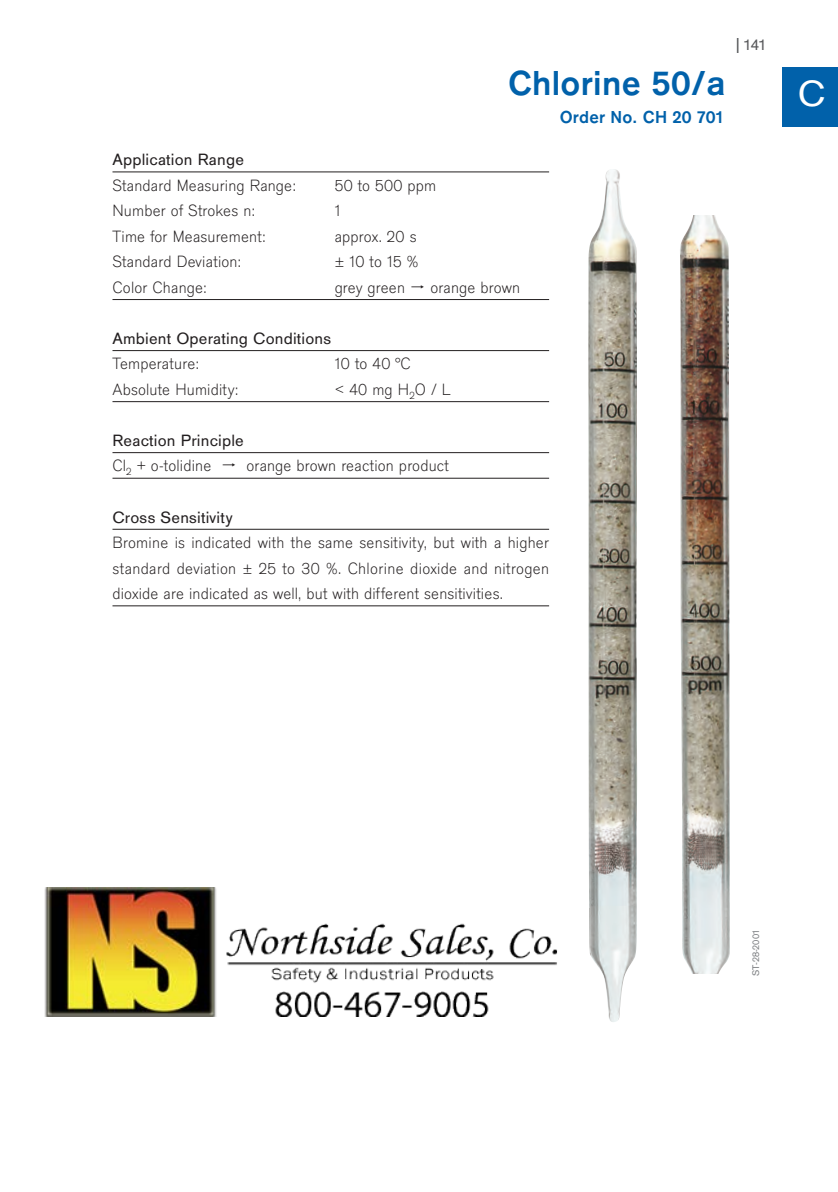
<style>
.page{position:relative;width:838px;height:1192px;background:#fff}
.page>*{position:absolute;margin:0;border:0;box-sizing:border-box;transform-origin:0 0}
.t1{font:38px "Draeger San";color:#fff}
.t2{font:700 36px "Draeger San";letter-spacing:.01em;color:#0161aa}
.t3{font:700 18px "Draeger San";letter-spacing:.01em;color:#0161aa}
.t4{font:300 17px/25.6px "Draeger San";letter-spacing:.01em;color:#231f20;text-align:justify}
.t5{font:17px/25.6px "Draeger San";letter-spacing:.01em;color:#231f20}
.t6{font:16px "Draeger San";color:#57585a}
.t7{font:10px "Draeger San";color:#808285}
.s1{font-weight:300}
.s2{font-size:18px}
</style>
<div class="page">
<div style="left:781px;top:67px;width:57px;height:60px;background:#0161aa"></div>
<img style="left:588px;top:170px;width:50px;height:852px">
<img style="left:680px;top:215px;width:50px;height:759px">
<hr style="left:112px;top:171px;width:437px;height:1px;background:#231f20">
<hr style="left:112px;top:299px;width:437px;height:1px;background:#231f20">
<hr style="left:112px;top:350px;width:437px;height:1px;background:#231f20">
<hr style="left:112px;top:401px;width:437px;height:1px;background:#231f20">
<hr style="left:112px;top:452px;width:437px;height:1px;background:#231f20">
<hr style="left:112px;top:478px;width:437px;height:1px;background:#231f20">
<hr style="left:112px;top:529px;width:437px;height:1px;background:#231f20">
<hr style="left:112px;top:605px;width:437px;height:1px;background:#231f20">
<img style="left:44px;top:887px;width:514px;height:129px">
<h2 class="t2" style="left:508px;top:61px;width:219px">Chlorine 50/a</h2>
<p class="t3" style="left:560px;top:106px;width:165px">Order No. CH 20 701</p>
<p class="t5" style="left:112px;top:146px;width:133px">Application Range</p>
<p class="t4" style="left:112px;top:172px;width:185px">Standard Measuring Range:</p>
<p class="t4" style="left:335px;top:172px;width:103px">50 to 500 ppm</p>
<p class="t4" style="left:112px;top:197px;width:144px">Number of Strokes n:</p>
<p class="t4" style="left:335px;top:197px;width:7px">1</p>
<p class="t4" style="left:112px;top:223px;width:155px">Time for Measurement:</p>
<p class="t4" style="left:335px;top:223px;width:83px">approx. 20 s</p>
<p class="t4" style="left:112px;top:248px;width:130px">Standard Deviation:</p>
<p class="t4" style="left:335px;top:248px;width:85px">± 10 to 15 %</p>
<p class="t4" style="left:112px;top:274px;width:96px">Color Change:</p>
<p class="t4" style="left:335px;top:274px;width:72px">grey green</p>
<p class="t4" style="left:430px;top:274px;width:91px">orange brown</p>
<p class="t5" style="left:112px;top:325px;width:220px">Ambient Operating Conditions</p>
<p class="t4" style="left:112px;top:351px;width:88px">Temperature:</p>
<p class="t4" style="left:335px;top:351px;width:77px">10 to 40 °C</p>
<p class="t4" style="left:112px;top:376px;width:127px">Absolute Humidity:</p>
<p class="t4" style="left:335px;top:376px;width:118px">&lt; 40 mg H<sub>2</sub>O / L</p>
<p class="t5" style="left:112px;top:427px;width:133px">Reaction Principle<br><span class="s1">Cl</span><sub>2</sub> <span class="s1">+ o-tolidine</span></p>
<p class="t4" style="left:246px;top:453px;width:204px">orange brown reaction product</p>
<p class="t6" style="left:733px;top:35px;width:34px"><span class="s2">|</span>141</p>
<p class="t5" style="left:112px;top:504px;width:121px">Cross Sensitivity</p>
<p class="t4" style="left:112px;top:529px;width:438px">Bromine is indicated with the same sensitivity, but with a higher standard deviation ± 25 to 30 %. Chlorine dioxide and nitrogen dioxide are indicated as well, but with different sensitivities.</p>
<h1 class="t1" style="left:798px;top:70px;width:29px">C</h1>
<p class="t7" style="left:750px;top:976px;width:48px;rotate:-90deg">ST-28-2001</p>
</div>
